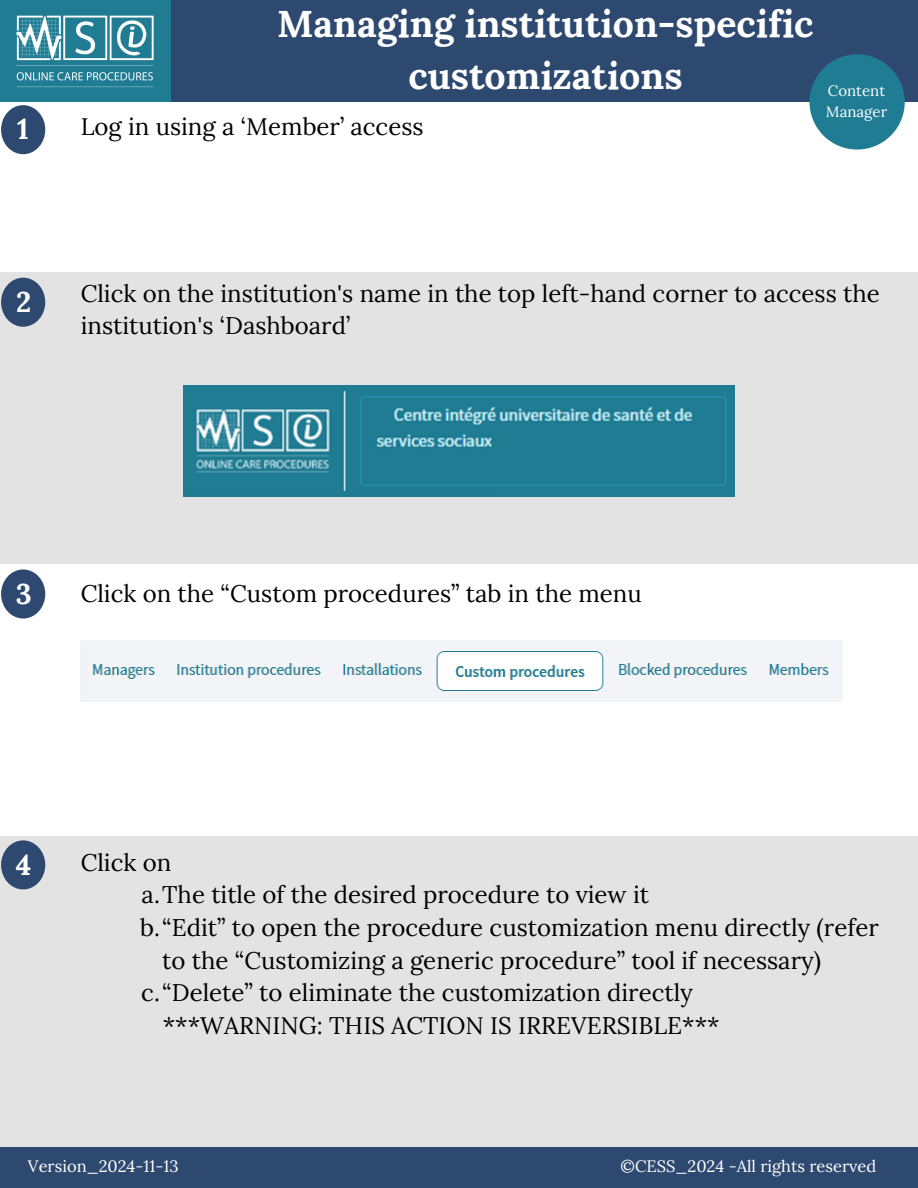
<style>
.page{position:relative;width:918px;height:1188px;background:#fff}
.page>*{position:absolute;margin:0;border:0;box-sizing:border-box;transform-origin:0 0}
.t1{font:700 37.5px/51.8px "Lora";color:#fff;text-align:center}
.t2{font:700 28.5px "Lora";color:#fff}
.t3{font:24px/32.7px "Lora";color:#000}
.t4{font:16.5px "Lora";color:#fff}
.t5{font:15px "Lora";color:#fff}
</style>
<div class="page">
<div style="left:0;top:0;width:918px;height:102px;background:#2e4970"></div>
<div style="left:0;top:272px;width:918px;height:297px;background:#e3e3e3"></div>
<div style="left:0;top:564px;width:918px;height:272px;background:#fff"></div>
<div style="left:0;top:836px;width:918px;height:312px;background:#e3e3e3"></div>
<div style="left:0;top:1148px;width:918px;height:40px;background:#2e4970"></div>
<div style="left:1px;top:105px;width:44px;height:49px;background:#2e4970;border-radius:50%"></div>
<div style="left:1px;top:840px;width:44px;height:49px;background:#2e4970;border-radius:50%"></div>
<div style="left:1px;top:569px;width:44px;height:50px;background:#2e4970;border-radius:50%"></div>
<div style="left:1px;top:278px;width:44px;height:49px;background:#2e4970;border-radius:50%"></div>
<div style="left:810px;top:54px;width:95px;height:96px;background:#1f7c93;border-radius:50%"></div>
<img style="left:183px;top:386px;width:552px;height:111px">
<img style="left:81px;top:640px;width:761px;height:61px">
<img style="left:0;top:0;width:171px;height:106px">
<p class="t2" style="left:17px;top:111px;width:13px">1</p>
<p class="t1" style="left:277px;top:-2px;width:538px">Managing institution-specific customizations</p>
<h3 class="t3" style="left:81px;top:110px;width:344px">Log in using a ‘Member’ access</h3>
<p class="t5" style="left:828px;top:81px;width:59px">Content</p>
<h2 class="t5" style="left:826px;top:101px;width:63px">Manager</h2>
<p class="t2" style="left:16px;top:283px;width:17px">2</p>
<p class="t3" style="left:81px;top:277px;width:801px">Click on the institution's name in the top left-hand corner to access the institution's ‘Dashboard’</p>
<p class="t2" style="left:16px;top:575px;width:17px">3</p>
<h1 class="t3" style="left:81px;top:577px;width:563px">Click on the “Custom procedures” tab in the menu</h1>
<h3 class="t2" style="left:16px;top:846px;width:17px">4</h3>
<h3 class="t3" style="left:81px;top:846px;width:92px">Click on</h3>
<h3 class="t3" style="left:142px;top:878px;width:509px">a.The title of the desired procedure to view it</h3>
<p class="t3" style="left:162px;top:911px;width:718px;text-indent:-22px">b.“Edit” to open the procedure customization menu directly (refer to the “Customizing a generic procedure” tool if necessary)</p>
<p class="t3" style="left:141px;top:976px;width:553px">c.“Delete” to eliminate the customization directly</p>
<p class="t3" style="left:163px;top:1009px;width:558px">***WARNING: THIS ACTION IS IRREVERSIBLE***</p>
<p class="t4" style="left:28px;top:1156px;width:152px">Version_2024-11-13</p>
<p class="t4" style="left:621px;top:1156px;width:257px">©CESS_2024 -All rights reserved</p>
</div>
